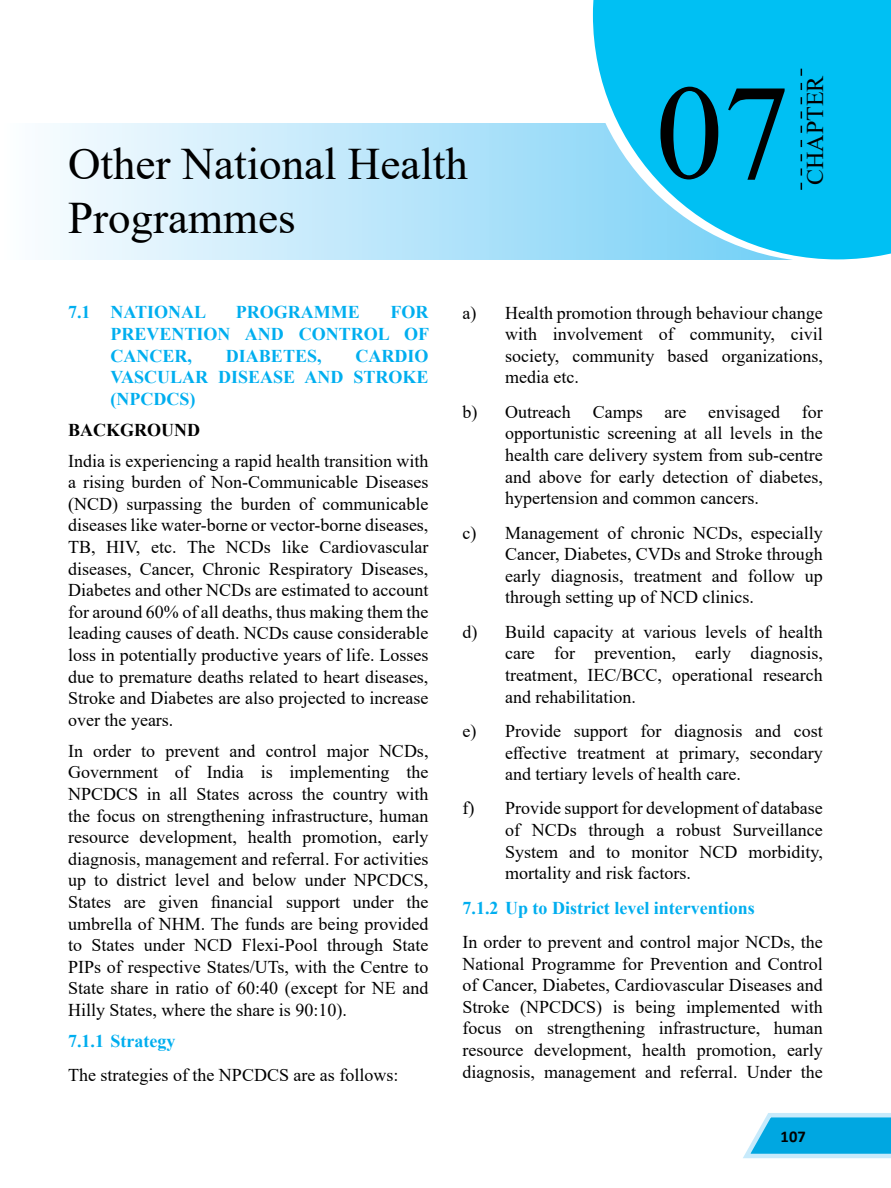
<style>
.page{position:relative;width:891px;height:1188px;background:#fff}
.page>*{position:absolute;margin:0;border:0;box-sizing:border-box;transform-origin:0 0}
.t1{font:135px "Times New Roman";color:#000}
.t2{font:45px "Times New Roman";color:#000}
.t3{font:24px "Times New Roman";color:#000}
.t4{font:18px/21.6px "Times New Roman";color:#000;text-align:justify}
.t5{font:700 18px/21.6px "Times New Roman";color:#00aeef;text-align:justify}
.t6{font:700 18px "Times New Roman";color:#000}
.t7{font:700 16.5px "Calibri";color:#000}
</style>
<div class="page">
<svg style="left:50px;top:123px;width:526px;height:136px"></svg>
<svg style="left:576px;top:12px;width:274px;height:248px;fill:#99dbf8"></svg>
<svg style="left:593px;top:0;width:298px;height:259px;fill:#00c0f3"></svg>
<svg style="left:743px;top:1113px;width:148px;height:46px"></svg>
<svg style="left:801px;top:69px;width:1px;height:121px"></svg>
<h2 class="t2" style="left:68px;top:133px;width:401px">Other National Health</h2>
<h2 class="t2" style="left:68px;top:187px;width:229px">Programmes</h2>
<h1 class="t1" style="left:656px;top:37px;width:137px">07</h1>
<h3 class="t3" style="left:798px;top:185px;width:111px;rotate:-90deg">CHAPTER</h3>
<p class="t5" style="left:68px;top:301px;width:140px">7.1 NATIONAL</p>
<p class="t5" style="left:236px;top:301px;width:125px">PROGRAMME</p>
<p class="t5" style="left:111px;top:301px;width:320px;text-indent:280px">FOR PREVENTION AND CONTROL OF CANCER,</p>
<p class="t5" style="left:111px;top:344px;width:319px;text-indent:245px">CARDIO VASCULAR DISEASE AND STROKE (NPCDCS)</p>
<p class="t6" style="left:68px;top:417px;width:133px">BACKGROUND</p>
<p class="t4" style="left:68px;top:449px;width:362px">India is experiencing a rapid health transition with a rising burden of Non-Communicable Diseases (NCD) surpassing the burden of communicable diseases like water-borne or vector-borne diseases, TB, HIV, etc. The NCDs like Cardiovascular diseases, Cancer, Chronic Respiratory Diseases, Diabetes and other NCDs are estimated to account for around 60% of all deaths, thus making them the leading causes of death. NCDs cause considerable loss in potentially productive years of life. Losses due to premature deaths related to heart diseases, Stroke and Diabetes are also projected to increase over the years.</p>
<p class="t4" style="left:68px;top:739px;width:362px">In order to prevent and control major NCDs, Government of India is implementing the NPCDCS in all States across the country with the focus on strengthening infrastructure, human resource development, health promotion, early diagnosis, management and referral. For activities up to district level and below under NPCDCS, States are given financial support under the umbrella of NHM. The funds are being provided to States under NCD Flexi-Pool through State PIPs of respective States/UTs, with the Centre to State share in ratio of 60:40 (except for NE and Hilly States, where the share is 90:10).</p>
<p class="t5" style="left:68px;top:1030px;width:109px">7.1.1 Strategy</p>
<p class="t4" style="left:68px;top:1064px;width:332px">The strategies of the NPCDCS are as follows:</p>
<p class="t5" style="left:226px;top:344px;width:97px">DIABETES,</p>
<p class="t4" style="left:505px;top:301px;width:319px;text-indent:-43px">a) Health promotion through behaviour change with involvement of community, civil society, community based organizations, media etc.</p>
<p class="t4" style="left:505px;top:400px;width:319px;text-indent:-43px">b) Outreach Camps are envisaged for opportunistic screening at all levels in the health care delivery system from sub-centre and above for early detection of diabetes, hypertension and common cancers.</p>
<p class="t4" style="left:505px;top:521px;width:319px;text-indent:-43px">c) Management of chronic NCDs, especially Cancer, Diabetes, CVDs and Stroke through early diagnosis, treatment and follow up through setting up of NCD clinics.</p>
<p class="t4" style="left:505px;top:620px;width:319px;text-indent:-43px">d) Build capacity at various levels of health care for prevention, early diagnosis, treatment, IEC/BCC, operational research and rehabilitation.</p>
<p class="t4" style="left:505px;top:720px;width:319px;text-indent:-43px">e) Provide support for diagnosis and cost effective treatment at primary, secondary and tertiary levels of health care.</p>
<p class="t4" style="left:505px;top:797px;width:319px;text-indent:-43px">f) Provide support for development of database of NCDs through a robust Surveillance System and to monitor NCD morbidity, mortality and risk factors.</p>
<p class="t5" style="left:463px;top:896px;width:294px">7.1.2 Up to District level interventions</p>
<p class="t4" style="left:463px;top:931px;width:362px">In order to prevent and control major NCDs, the National Programme for Prevention and Control of Cancer, Diabetes, Cardiovascular Diseases and Stroke (NPCDCS) is being implemented with focus on strengthening infrastructure, human resource development, health promotion, early diagnosis, management and referral. Under the</p>
<p class="t7" style="left:781px;top:1125px;width:27px">107</p>
</div>
